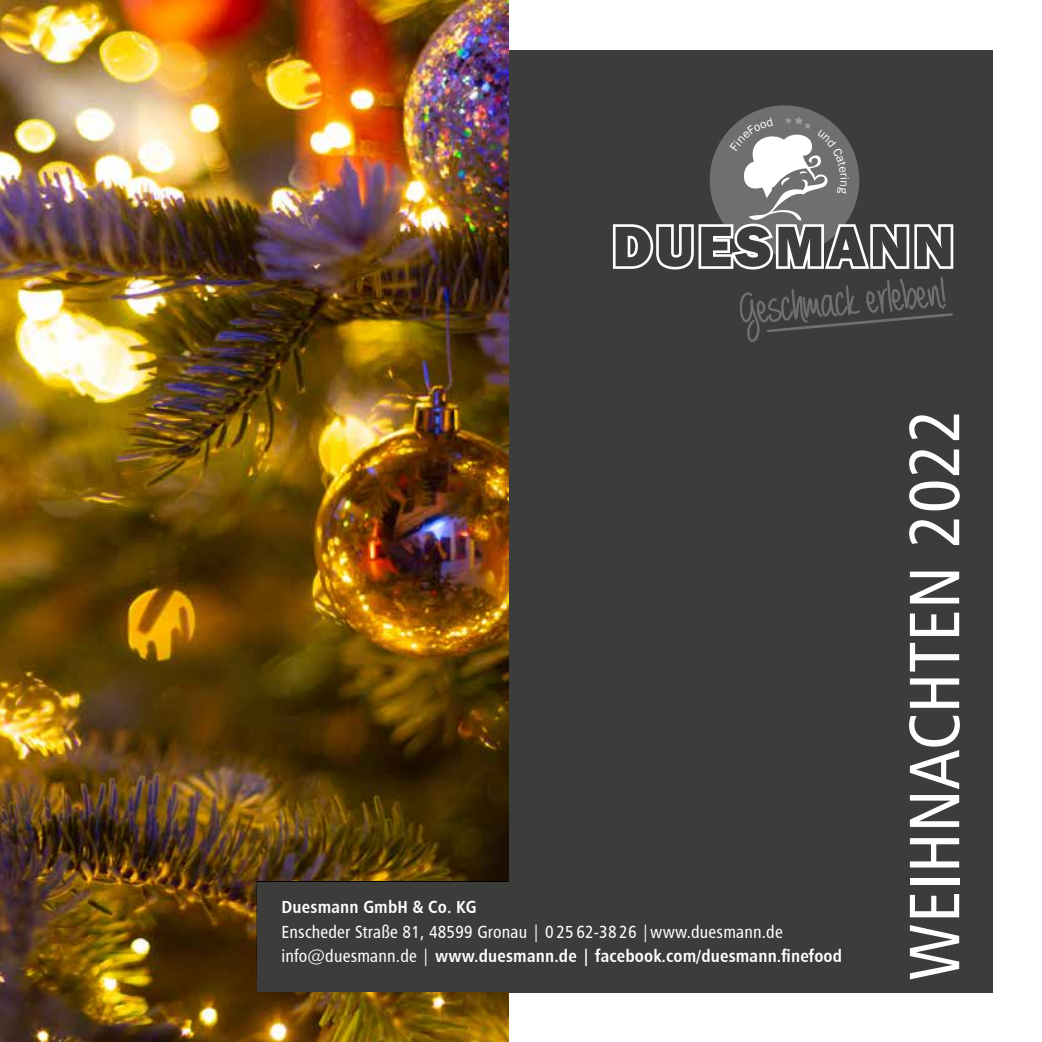
<style>
.page{position:relative;width:1042px;height:1042px;background:#fff}
.page>*{position:absolute;margin:0;border:0;box-sizing:border-box;transform-origin:0 0}
.t1{font:71.05px "Humanist 777 BT Roman Condensed B";color:#fff}
.t2{font:800 58.98px "Franklin Gothic";letter-spacing:.06em;color:#3c3c3b}
.t3{font:17.5px "Humanist 777 BT Bold Condensed B";letter-spacing:.01em;color:#fff}
.t4{font:17.5px "Humanist 777 BT Roman Condensed B";letter-spacing:.01em;color:#fff}
.s1{font-family:"Humanist 777 BT Roman Condensed B"}
</style>
<div class="page">
<div style="left:360px;top:50px;width:632px;height:942px;background:#3c3c3b"></div>
<img style="left:0;top:0;width:508px;height:1042px">
<div style="left:257px;top:882px;width:254px;height:109px;background:#3c3c3b"></div>
<svg style="left:613px;top:105px;width:341px;height:237px"></svg>
<h2 class="t2" style="left:612px;top:208px;width:343px">DUESMANN</h2>
<p class="t3" style="left:281px;top:896px;width:197px">Duesmann GmbH &amp; Co. KG</p>
<p class="t4" style="left:281px;top:921px;width:503px">Enscheder Straße 81, 48599 Gronau | 0 25 62-38 26 |www.duesmann.de</p>
<p class="t3" style="left:281px;top:945px;width:562px"><span class="s1">info@duesmann.de |</span> www.duesmann.de | facebook.com/duesmann.finefood</p>
<h1 class="t1" style="left:890px;top:981px;width:574px;rotate:-90deg">WEIHNACHTEN 2022</h1>
</div>
